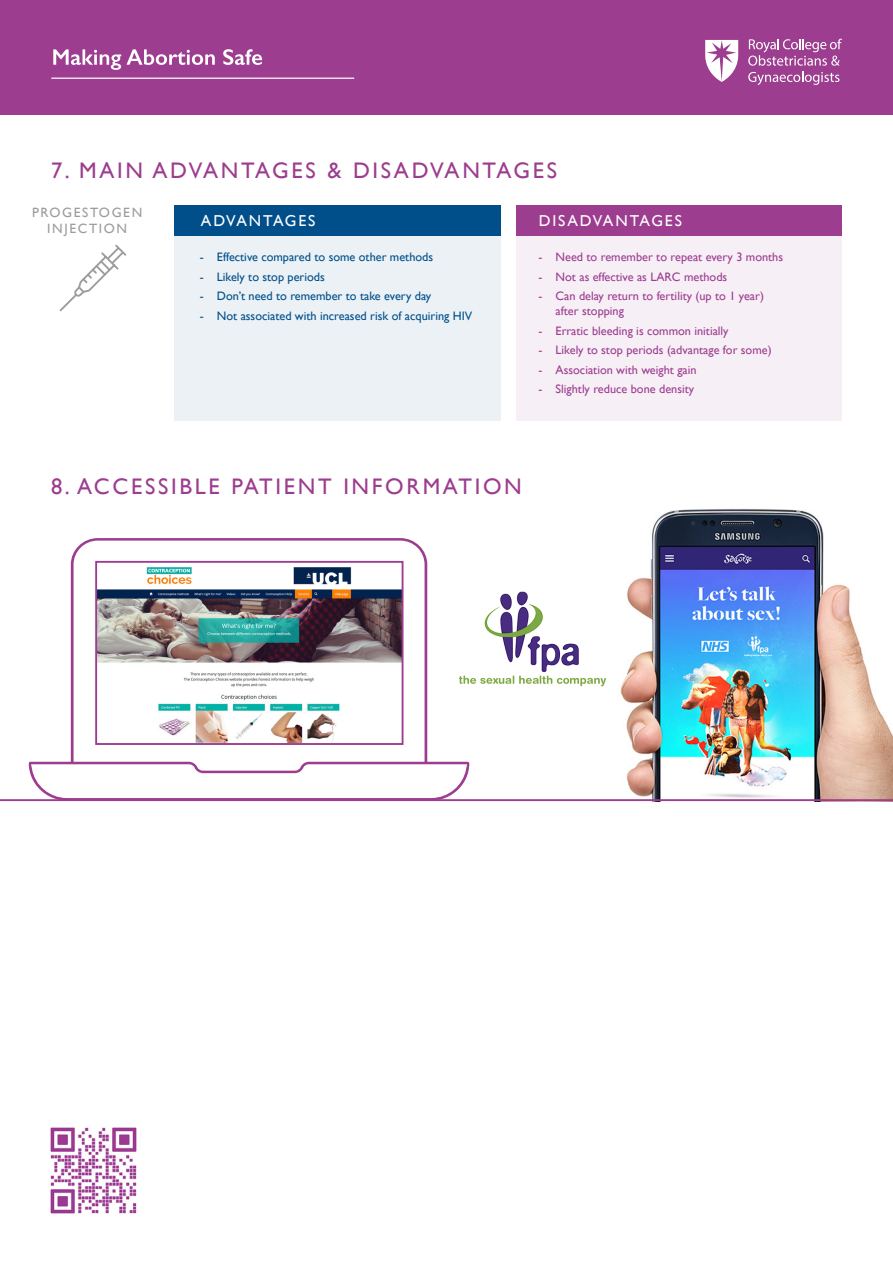
<style>
.page{position:relative;width:893px;height:1263px;background:#fff}
.page>*{position:absolute;margin:0;border:0;box-sizing:border-box;transform-origin:0 0}
.t1{font:22.5px "Gill Sans";letter-spacing:.12em;color:#9c3d8f}
.t2{font:15.75px "Gill Sans";letter-spacing:.12em;color:#fff}
.t3{font:13.5px "Gill Sans";letter-spacing:.12em;color:#9c9c9c}
.t4{font:12.3px/15px "Gill Sans";color:#9c3d8f}
.t5{font:12.3px "Gill Sans";color:#004f8a}
</style>
<div class="page">
<div style="left:0;top:0;width:893px;height:115px;background:#9c3d8f"></div>
<hr style="left:51px;top:78px;width:303px;height:1px;background:#fff">
<svg style="left:53px;top:49px;width:162px;height:21px"></svg>
<svg style="left:223px;top:49px;width:39px;height:16px"></svg>
<svg style="left:748px;top:39px;width:94px;height:46px"></svg>
<svg style="left:705px;top:40px;width:33px;height:42px"></svg>
<img style="left:50px;top:1127px;width:87px;height:87px">
<div style="left:174px;top:236px;width:327px;height:185px;background:#ebf1f5"></div>
<div style="left:516px;top:236px;width:326px;height:185px;background:#f7eff6"></div>
<div style="left:174px;top:205px;width:327px;height:31px;background:#004f8a"></div>
<div style="left:516px;top:205px;width:326px;height:31px;background:#9c3d8f"></div>
<svg style="left:59px;top:244px;width:67px;height:68px"></svg>
<svg style="left:16px;top:538px;width:466px;height:264px"></svg>
<img style="left:98px;top:564px;width:302px;height:178px">
<div style="left:95px;top:561px;width:308px;height:184px;border:2px solid #9c3d8f"></div>
<img style="left:605px;top:509px;width:288px;height:290px">
<img style="left:460px;top:591px;width:145px;height:96px">
<hr style="left:0;top:799px;width:893px;height:2px;background:#9c3d8f">
<p class="t1" style="left:51px;top:157px;width:507px">7. MAIN ADVANTAGES &amp; DISADVANTAGES</p>
<p class="t3" style="left:32px;top:204px;width:112px">PROGESTOGEN</p>
<p class="t3" style="left:47px;top:221px;width:81px">INJECTION</p>
<p class="t2" style="left:201px;top:211px;width:116px">ADVANTAGES</p>
<p class="t2" style="left:539px;top:211px;width:145px">DISADVANTAGES</p>
<p class="t5" style="left:200px;top:250px;width:235px">- Effective compared to some other methods</p>
<p class="t5" style="left:200px;top:270px;width:126px">- Likely to stop periods</p>
<p class="t5" style="left:200px;top:289px;width:233px">- Don’t need to remember to take every day</p>
<p class="t5" style="left:200px;top:309px;width:274px">- Not associated with increased risk of acquiring HIV</p>
<p class="t4" style="left:539px;top:250px;width:246px">- Need to remember to repeat every 3 months</p>
<p class="t4" style="left:539px;top:269px;width:190px">- Not as effective as LARC methods</p>
<p class="t4" style="left:556px;top:289px;width:210px;text-indent:-17px">- Can delay return to fertility (up to 1 year) after stopping</p>
<p class="t4" style="left:539px;top:323px;width:191px">- Erratic bleeding is common initially</p>
<p class="t4" style="left:539px;top:343px;width:235px">- Likely to stop periods (advantage for some)</p>
<p class="t4" style="left:539px;top:362px;width:160px">- Association with weight gain</p>
<p class="t4" style="left:539px;top:382px;width:157px">- Slightly reduce bone density</p>
<p class="t1" style="left:51px;top:474px;width:472px">8. ACCESSIBLE PATIENT INFORMATION</p>
</div>
